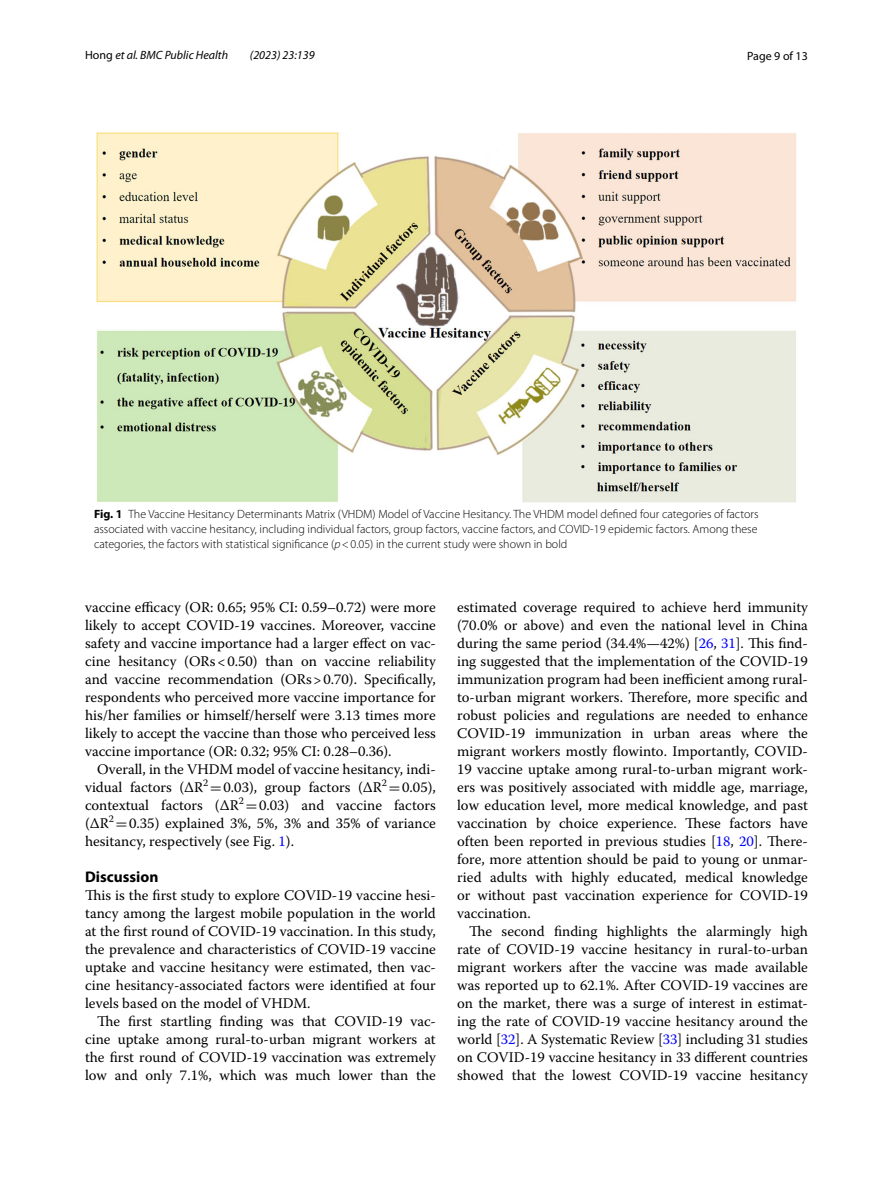
<style>
.page{position:relative;width:893px;height:1187px;background:#fff}
.page>*{position:absolute;margin:0;border:0;box-sizing:border-box;transform-origin:0 0}
.t1{font:700 15.45px "Myriad Pro";color:#000}
.t2{font:14.7px/18px "Warnock Pro";color:#000;text-align:justify}
.t3{font:300 12px/15px "Myriad Pro";color:#000;text-align:justify}
.t4{font:italic 12px "Myriad Pro";color:#000}
.t5{font:12px "Myriad Pro";color:#000}
.s1{font-style:normal}
.s2{font-weight:700}
.s3{font-style:italic}
.s4{font-family:"MTSY"}
.s5{color:#00f}
</style>
<div class="page">
<img style="left:96px;top:133px;width:701px;height:369px">
<p class="t4" style="left:85px;top:48px;width:145px"><span class="s1">Hong</span> et al. BMC Public Health</p>
<p class="t4" style="left:250px;top:48px;width:66px">(2023) 23:139</p>
<p class="t5" style="left:747px;top:48px;width:62px">Page 9 of 13</p>
<p class="t3" style="left:94px;top:506px;width:666px"><span class="s2">Fig. 1</span> The Vaccine Hesitancy Determinants Matrix (VHDM) Model of Vaccine Hesitancy. The VHDM model defined four categories of factors associated with vaccine hesitancy, including individual factors, group factors, vaccine factors, and COVID-19 epidemic factors. Among these categories, the factors with statistical significance (<span class="s3">p</span>&lt;0.05) in the current study were shown in bold</p>
<p class="t2" style="left:85px;top:597px;width:352px">vaccine efficacy (OR: 0.65; 95% CI: 0.59–0.72) were more likely to accept COVID-19 vaccines. Moreover, vaccine safety and vaccine importance had a larger effect on vac&shy;cine hesitancy (ORs&lt;0.50) than on vaccine reliability and vaccine recommendation (ORs&gt;0.70). Specifically, respondents who perceived more vaccine importance for his/her families or himself/herself were 3.13 times more likely to accept the vaccine than those who perceived less vaccine importance (OR: 0.32; 95% CI: 0.28–0.36).</p>
<p class="t2" style="left:85px;top:759px;width:352px;text-indent:12px">Overall, in the VHDM model of vaccine hesitancy, indi&shy;vidual factors (ΔR<sup>2</sup> <span class="s4">=</span>0.03), group factors (ΔR<sup>2</sup> <span class="s4">=</span>0.05), contextual factors (ΔR<sup>2</sup> <span class="s4">=</span>0.03) and vaccine factors (ΔR<sup>2</sup> <span class="s4">=</span>0.35) explained 3%, 5%, 3% and 35% of variance hesitancy, respectively (see Fig. <span class="s5">1</span>).</p>
<p class="t1" style="left:85px;top:866px;width:75px">Discussion</p>
<p class="t2" style="left:85px;top:885px;width:352px">This is the first study to explore COVID-19 vaccine hesi&shy;tancy among the largest mobile population in the world at the first round of COVID-19 vaccination. In this study, the prevalence and characteristics of COVID-19 vaccine uptake and vaccine hesitancy were estimated, then vac&shy;cine hesitancy-associated factors were identified at four levels based on the model of VHDM.</p>
<p class="t2" style="left:85px;top:1011px;width:352px;text-indent:12px">The first startling finding was that COVID-19 vac&shy;cine uptake among rural-to-urban migrant workers at the first round of COVID-19 vaccination was extremely low and only 7.1%, which was much lower than the</p>
<p class="t2" style="left:457px;top:597px;width:352px">estimated coverage required to achieve herd immunity (70.0% or above) and even the national level in China during the same period (34.4%—42%) [<span class="s5">26</span>, <span class="s5">31</span>]. This find&shy;ing suggested that the implementation of the COVID-19 immunization program had been inefficient among rural&shy;to-urban migrant workers. Therefore, more specific and robust policies and regulations are needed to enhance COVID-19 immunization in urban areas where the migrant workers mostly flowinto. Importantly, COVID-19 vaccine uptake among rural-to-urban migrant work&shy;ers was positively associated with middle age, marriage, low education level, more medical knowledge, and past vaccination by choice experience. These factors have often been reported in previous studies [<span class="s5">18</span>, <span class="s5">20</span>]. There&shy;fore, more attention should be paid to young or unmar&shy;ried adults with highly educated, medical knowledge or without past vaccination experience for COVID-19 vaccination.</p>
<p class="t2" style="left:457px;top:921px;width:352px;text-indent:12px">The second finding highlights the alarmingly high rate of COVID-19 vaccine hesitancy in rural-to-urban migrant workers after the vaccine was made available was reported up to 62.1%. After COVID-19 vaccines are on the market, there was a surge of interest in estimat&shy;ing the rate of COVID-19 vaccine hesitancy around the world [<span class="s5">32</span>]. A Systematic Review [<span class="s5">33</span>] including 31 studies on COVID-19 vaccine hesitancy in 33 different countries showed that the lowest COVID-19 vaccine hesitancy</p>
</div>
